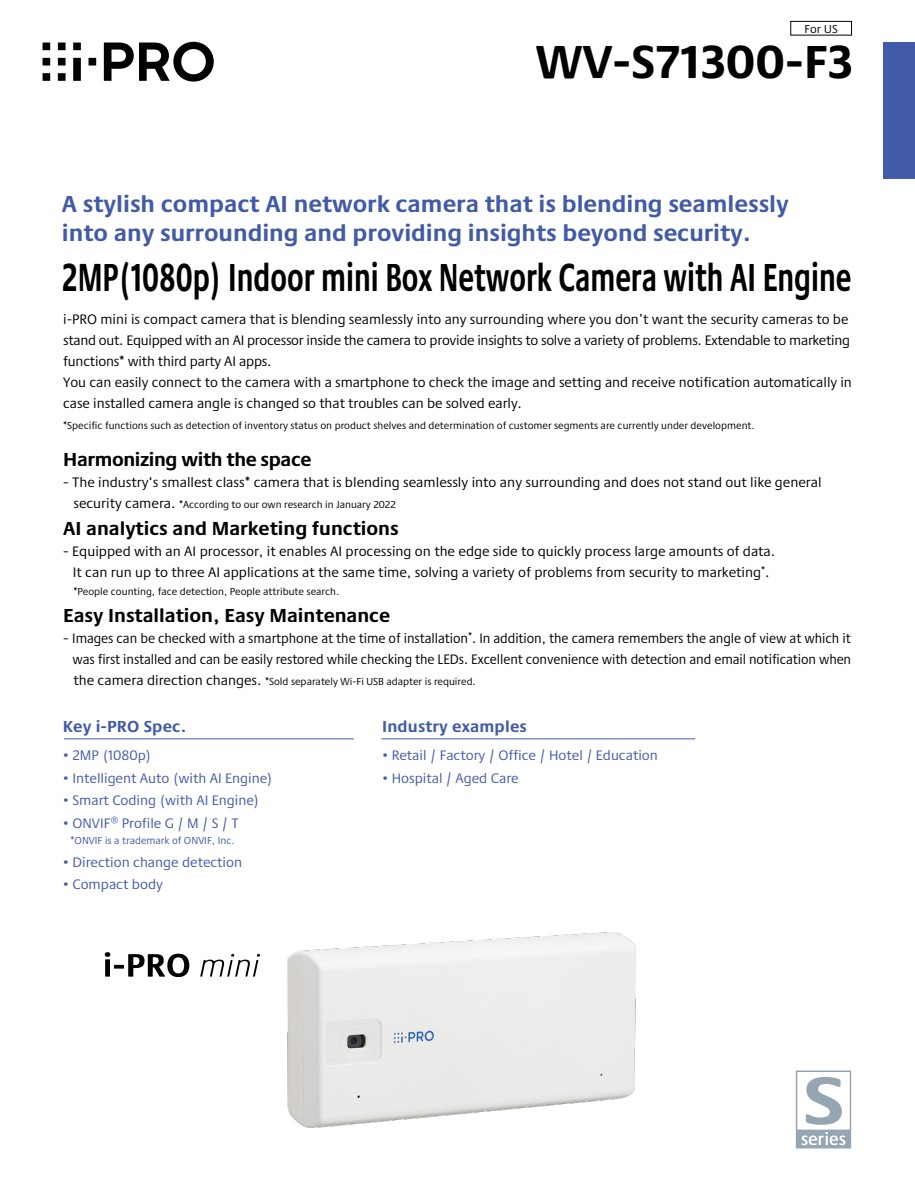
<style>
.page{position:relative;width:915px;height:1191px;background:#fff}
.page>*{position:absolute;margin:0;border:0;box-sizing:border-box;transform-origin:0 0}
.t1{font:700 48px "Praxis Next";color:#000}
.t2{font:700 40.5px "Praxis Next";color:#000;scale:.68 1}
.t3{font:700 24px/28.5px "Praxis Next";color:#425ba8}
.t4{font:700 19.5px "Praxis Next";color:#000}
.t5{font:700 19.5px "Praxis Next";letter-spacing:-.02em;color:#000}
.t6{font:700 16.5px "Praxis Next";letter-spacing:.01em;color:#425ba8}
.t7{font:14.25px/21px "Praxis Next";color:#000}
.t8{font:14.25px "Praxis Next";color:#425ba8}
.t9{font:12px "Praxis Next";color:#000}
.t10{font:10.5px "Praxis Next";color:#000}
.t11{font:10.5px "Praxis Next";color:#425ba8}
.s1{font-size:14.25px}
</style>
<div class="page">
<hr style="left:381px;top:738px;width:314px;height:1px;background:#425ba8">
<svg style="left:795px;top:1070px;width:55px;height:78px"></svg>
<hr style="left:64px;top:738px;width:289px;height:1px;background:#425ba8">
<div style="left:882px;top:43px;width:32px;height:136px;background:#425ba8"></div>
<svg style="left:43px;top:42px;width:171px;height:40px"></svg>
<img style="left:287px;top:932px;width:349px;height:196px">
<svg style="left:105px;top:952px;width:84px;height:25px"></svg>
<svg style="left:200px;top:954px;width:60px;height:22px"></svg>
<div style="left:790px;top:21px;width:61px;height:14px;border:1px solid #000"></div>
<p class="t9" style="left:804px;top:20px;width:35px">For US</p>
<h1 class="t1" style="left:535px;top:24px;width:318px">WV-S71300-F3</h1>
<h3 class="t3" style="left:62px;top:189px;width:728px">A stylish compact AI network camera that is blending seamlessly into any surrounding and providing insights beyond security.</h3>
<h2 class="t2" style="left:62px;top:245px;width:1161px">2MP(1080p) Indoor mini Box Network Camera with AI Engine</h2>
<p class="t7" style="left:63px;top:308px;width:790px">i-PRO mini is compact camera that is blending seamlessly into any surrounding where you don’t want the security cameras to be stand out. Equipped with an AI processor inside the camera to provide insights to solve a variety of problems. Extendable to marketing functions* with third party AI apps.<br>You can easily connect to the camera with a smartphone to check the image and setting and receive notification automatically in case installed camera angle is changed so that troubles can be solved early.</p>
<p class="t10" style="left:63px;top:417px;width:693px">*Specific functions such as detection of inventory status on product shelves and determination of customer segments are currently under development.</p>
<h3 class="t5" style="left:63px;top:444px;width:250px">Harmonizing with the space</h3>
<p class="t7" style="left:63px;top:471px;width:759px">- The industry‘s smallest class* camera that is blending seamlessly into any surrounding and does not stand out like general</p>
<p class="t10" style="left:73px;top:497px;width:324px"><span class="s1">security camera.</span> *According to our own research in January 2022</p>
<h3 class="t4" style="left:63px;top:513px;width:337px">AI analytics and Marketing functions</h3>
<p class="t7" style="left:63px;top:540px;width:713px;text-align:center">- Equipped with an AI processor, it enables AI processing on the edge side to quickly process large amounts of data.<br>It can run up to three AI applications at the same time, solving a variety of problems from security to marketing<sup>*</sup>.</p>
<p class="t10" style="left:73px;top:584px;width:267px">*People counting, face detection, People attribute search.</p>
<h3 class="t4" style="left:63px;top:600px;width:328px">Easy Installation, Easy Maintenance</h3>
<p class="t7" style="left:63px;top:627px;width:789px;text-align:right">- Images can be checked with a smartphone at the time of installation<sup>*</sup>. In addition, the camera remembers the angle of view at which it was first installed and can be easily restored while checking the LEDs. Excellent convenience with detection and email notification when</p>
<p class="t10" style="left:73px;top:674px;width:404px"><span class="s1">the camera direction changes.</span> *Sold separately Wi-Fi USB adapter is required.</p>
<p class="t6" style="left:63px;top:713px;width:125px">Key i-PRO Spec.</p>
<p class="t8" style="left:63px;top:744px;width:90px">• 2MP (1080p)</p>
<p class="t8" style="left:63px;top:767px;width:211px">• Intelligent Auto (with AI Engine)</p>
<p class="t8" style="left:63px;top:789px;width:198px">• Smart Coding (with AI Engine)</p>
<p class="t8" style="left:63px;top:812px;width:177px">• ONVIF<sup>®</sup> Profile G / M / S / T</p>
<p class="t11" style="left:70px;top:833px;width:166px">*ONVIF is a trademark of ONVIF, Inc.</p>
<p class="t8" style="left:63px;top:851px;width:181px">• Direction change detection</p>
<p class="t8" style="left:63px;top:873px;width:101px">• Compact body</p>
<p class="t6" style="left:382px;top:713px;width:146px">Industry examples</p>
<p class="t8" style="left:382px;top:744px;width:277px">• Retail / Factory / Office / Hotel / Education</p>
<p class="t8" style="left:382px;top:767px;width:138px">• Hospital / Aged Care</p>
</div>
